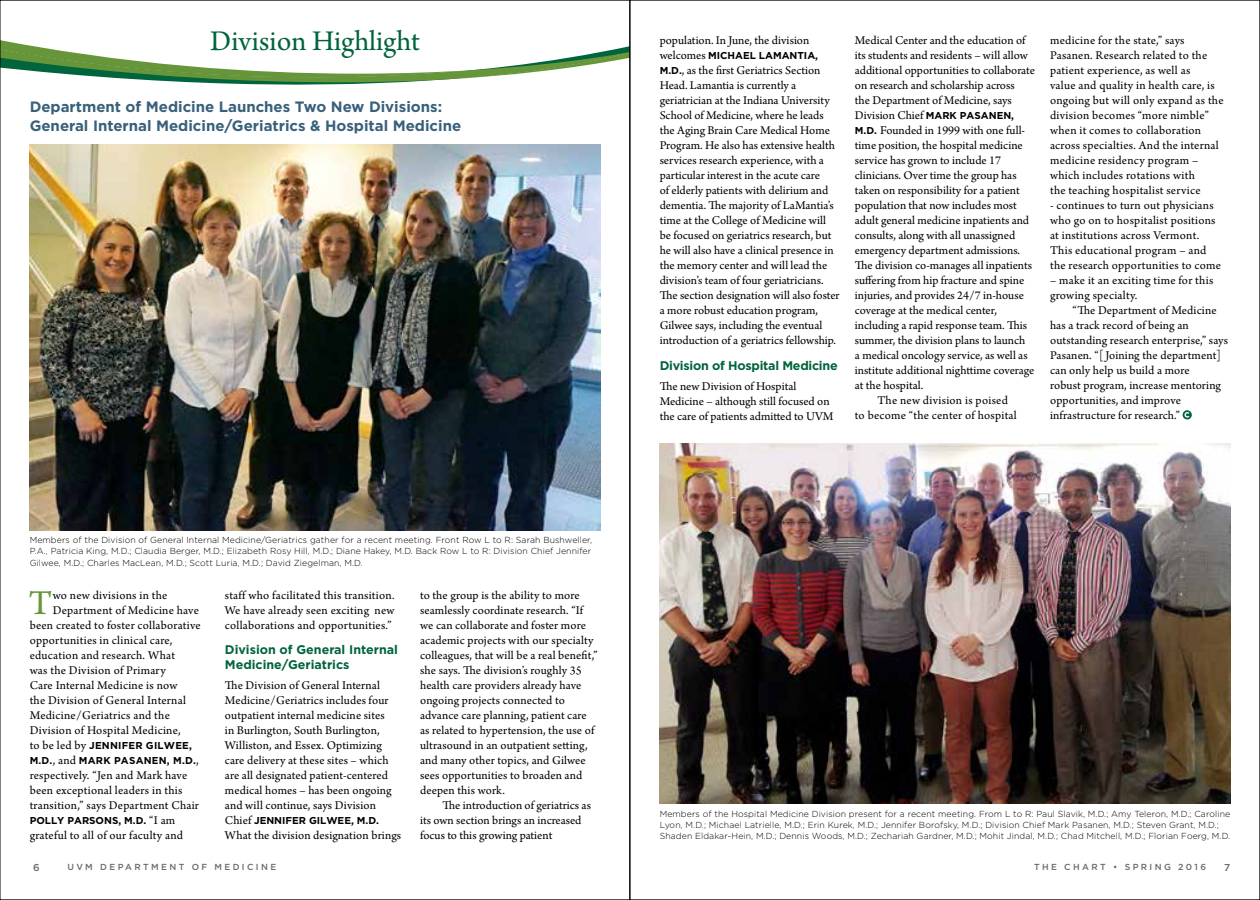
<style>
.page{position:relative;width:1260px;height:900px;background:#fff}
.page>*{position:absolute;margin:0;border:0;box-sizing:border-box;transform-origin:0 0}
.t1{font:36.75px "Arno Pro";color:#67963a}
.t2{font:30px "Arno Pro";color:#00643c}
.t3{font:700 15px/18.8px "Gotham";color:#39607a}
.t4{font:12.5px/15px "Arno Pro";letter-spacing:.005em;color:#000}
.t5{font:700 12.5px/15px "Gotham";color:#00643c}
.t6{font:700 12.5px "Gotham";letter-spacing:-.02em;color:#00643c}
.t7{font:700 10px "Gotham";color:#000}
.t8{font:500 10px "Gotham";color:#696a6d}
.t9{font:300 8.75px/11.2px "Gotham";letter-spacing:.01em;color:#000}
.t10{font:500 8.75px "Gotham";letter-spacing:.27em;color:#696a6d}
.s1{font-family:"Gotham";font-weight:700;font-size:10px}
.s2{font-family:"Arno Pro";font-weight:400;font-size:12.5px}
</style>
<div class="page">
<svg style="left:2px;top:40px;width:626px;height:45px"></svg>
<svg style="left:1183px;top:410px;width:9px;height:9px"></svg>
<svg style="left:1185px;top:412px;width:4px;height:6px"></svg>
<img style="left:660px;top:444px;width:570px;height:360px">
<img style="left:30px;top:145px;width:570px;height:385px">
<h2 class="t2" style="left:210px;top:24px;width:211px">Division Highlight</h2>
<p class="t3" style="left:30px;top:97px;width:433px">Department of Medicine Launches Two New Divisions:<br>General Internal Medicine/Geriatrics &amp; Hospital Medicine</p>
<p class="t9" style="left:30px;top:534px;width:564px;text-align:justify">Members of the Division of General Internal Medicine/Geriatrics gather for a recent meeting. Front Row L to R: Sarah Bushweller, P.A., Patricia King, M.D.; Claudia Berger, M.D.; Elizabeth Rosy Hill, M.D.; Diane Hakey, M.D. Back Row L to R: Division Chief Jennifer Gilwee, M.D.; Charles MacLean, M.D.; Scott Luria, M.D.; David Ziegelman, M.D.</p>
<h1 class="t1" style="left:29px;top:582px;width:25px">T</h1>
<p class="t4" style="left:53px;top:588px;width:116px">wo new divisions in the</p>
<p class="t4" style="left:53px;top:603px;width:148px">Department of Medicine have</p>
<p class="t4" style="left:30px;top:618px;width:173px">been created to foster collaborative</p>
<p class="t4" style="left:30px;top:633px;width:144px">opportunities in clinical care,</p>
<p class="t4" style="left:30px;top:648px;width:147px">education and research. What</p>
<p class="t4" style="left:30px;top:663px;width:138px">was the Division of Primary</p>
<p class="t4" style="left:30px;top:678px;width:149px">Care Internal Medicine is now</p>
<p class="t4" style="left:30px;top:693px;width:158px">the Division of General Internal</p>
<p class="t4" style="left:30px;top:708px;width:142px">Medicine/Geriatrics and the</p>
<p class="t4" style="left:30px;top:723px;width:152px">Division of Hospital Medicine,</p>
<p class="t4" style="left:30px;top:738px;width:96px">to be led by <span class="s1">Jennifer</span></p>
<p class="t7" style="left:146px;top:739px;width:48px">Gilwee,</p>
<p class="t7" style="left:30px;top:754px;width:100px">M.D.<span class="s2">, and</span> Mark Pasa</p>
<p class="t7" style="left:144px;top:754px;width:56px">nen, M.D.<span class="s2">,</span></p>
<p class="t4" style="left:30px;top:768px;width:171px">respectively. “Jen and Mark have been exceptional leaders in this transition,” says Department Chair</p>
<p class="t7" style="left:30px;top:814px;width:15px">Poll</p>
<p class="t7" style="left:57px;top:814px;width:26px">y Parso</p>
<p class="t7" style="left:104px;top:814px;width:73px">ns, M.D. <span class="s2">“I am</span></p>
<p class="t4" style="left:30px;top:828px;width:155px">grateful to all of our faculty and</p>
<p class="t4" style="left:225px;top:588px;width:171px;text-align:justify">staff who facilitated this transition.<br>We have already seen exciting new collaborations and opportunities.”</p>
<p class="t5" style="left:225px;top:642px;width:175px">Division of General Internal<br>Medicine/Geriatrics</p>
<p class="t4" style="left:225px;top:678px;width:168px">The Division of General Internal Medicine/Geriatrics includes four outpatient internal medicine sites in Burlington, South Burlington, Williston, and Essex. Optimizing care delivery at these sites – which are all designated patient-centered medical homes – has been ongoing and will continue, says Division</p>
<p class="t7" style="left:225px;top:815px;width:64px"><span class="s2">Chief</span> Jennifer</p>
<p class="t7" style="left:309px;top:815px;width:72px">Gilwee, M.D.</p>
<p class="t4" style="left:225px;top:828px;width:178px">What the division designation brings</p>
<p class="t8" style="left:33px;top:861px;width:8px">6</p>
<p class="t10" style="left:67px;top:861px;width:210px">UVM DEPARTMENT OF MEDICINE</p>
<p class="t4" style="left:420px;top:588px;width:179px">to the group is the ability to more seamlessly coordinate research. “If we can collaborate and foster more academic projects with our specialty colleagues, that will be a real benefit,” she says. The division’s roughly 35 health care providers already have ongoing projects connected to advance care planning, patient care as related to hypertension, the use of ultrasound in an outpatient setting, and many other topics, and Gilwee sees opportunities to broaden and deepen this work.</p>
<p class="t4" style="left:420px;top:798px;width:172px;text-indent:22px">The introduction of geriatrics as its own section brings an increased focus to this growing patient</p>
<p class="t4" style="left:660px;top:34px;width:151px">population. In June, the division welcomes <span class="s1">Michael</span></p>
<p class="t7" style="left:759px;top:50px;width:61px">LaMantia,</p>
<p class="t4" style="left:660px;top:64px;width:181px"><span class="s1">M.D.</span>, as the first Geriatrics Section Head. Lamantia is currently a geriatrician at the Indiana University School of Medicine, where he leads the Aging Brain Care Medical Home Program. He also has extensive health services research experience, with a particular interest in the acute care<br>of elderly patients with delirium and dementia. The majority of LaMantia’s time at the College of Medicine will be focused on geriatrics research, but he will also have a clinical presence in the memory center and will lead the division’s team of four geriatricians.<br>The section designation will also foster a more robust education program, Gilwee says, including the eventual introduction of a geriatrics fellowship.</p>
<p class="t6" style="left:660px;top:359px;width:180px">Division of Hospital Medicine</p>
<p class="t4" style="left:660px;top:379px;width:175px">The new Division of Hospital<br>Medicine – although still focused on the care of patients admitted to UVM</p>
<p class="t4" style="left:855px;top:34px;width:182px">Medical Center and the education of its students and residents – will allow additional opportunities to collaborate on research and scholarship across<br>the Department of Medicine, says Division Chief <span class="s1">Mar k Pasa</span></p>
<p class="t7" style="left:989px;top:110px;width:27px">nen,</p>
<p class="t4" style="left:855px;top:124px;width:172px"><span class="s1">M.D.</span> Founded in 1999 with one full-</p>
<p class="t4" style="left:855px;top:139px;width:170px">time position, the hospital medicine</p>
<p class="t4" style="left:855px;top:154px;width:148px">service has grown to include 17</p>
<p class="t4" style="left:855px;top:169px;width:163px">clinicians. Over time the group has</p>
<p class="t4" style="left:855px;top:184px;width:166px">taken on responsibility for a patient</p>
<p class="t4" style="left:855px;top:199px;width:163px">population that now includes most</p>
<p class="t4" style="left:855px;top:214px;width:176px">adult general medicine inpatients and</p>
<p class="t4" style="left:855px;top:229px;width:162px">consults, along with all unassigned</p>
<p class="t4" style="left:855px;top:244px;width:167px">emergency department admissions.</p>
<p class="t4" style="left:855px;top:259px;width:179px">The division co-manages all inpatients</p>
<p class="t4" style="left:855px;top:274px;width:171px">suffering from hip fracture and spine</p>
<p class="t4" style="left:855px;top:289px;width:171px">injuries, and provides 24/7 in-house</p>
<p class="t4" style="left:855px;top:304px;width:144px">coverage at the medical center,</p>
<p class="t4" style="left:855px;top:319px;width:174px">including a rapid response team. This</p>
<p class="t4" style="left:855px;top:334px;width:172px">summer, the division plans to launch</p>
<p class="t4" style="left:855px;top:349px;width:174px">a medical oncology service, as well as</p>
<p class="t4" style="left:855px;top:364px;width:181px">institute additional nighttime coverage</p>
<p class="t4" style="left:855px;top:379px;width:70px">at the hospital.</p>
<p class="t4" style="left:877px;top:394px;width:132px">The new division is poised</p>
<p class="t4" style="left:855px;top:409px;width:163px">to become “the center of hospital</p>
<p class="t4" style="left:1050px;top:34px;width:175px">medicine for the state,” says<br>Pasanen. Research related to the patient experience, as well as<br>value and quality in health care, is ongoing but will only expand as the division becomes “more nimble” when it comes to collaboration across specialties. And the internal medicine residency program – which includes rotations with<br>the teaching hospitalist service</p>
<p class="t4" style="left:1050px;top:199px;width:172px">- continues to turn out physicians who go on to hospitalist positions at institutions across Vermont.<br>This educational program – and the research opportunities to come</p>
<p class="t4" style="left:1050px;top:274px;width:165px">– make it an exciting time for this growing specialty.</p>
<p class="t4" style="left:1050px;top:304px;width:180px;text-indent:22px">“The Department of Medicine has a track record of being an outstanding research enterprise,” says<br>Pasanen. “[ Joining the department] can only help us build a more<br>robust program, increase mentoring opportunities, and improve infrastructure for research.”</p>
<p class="t9" style="left:660px;top:808px;width:572px">Members of the Hospital Medicine Division present for a recent meeting. From L to R: Paul Slavik, M.D.; Amy Teleron, M.D.; Caroline<br>Lyon, M.D.; Michael Latrielle, M.D.; Erin Kurek, M.D.; Jennifer Borofsky, M.D.; Division Chief Mark Pasanen, M.D.; Steven Grant, M.D.;<br>Shaden Eldakar-Hein, M.D.; Dennis Woods, M.D.; Zechariah Gardner, M.D.; Mohit Jindal, M.D.; Chad Mitchell, M.D.; Florian Foerg, M.D.</p>
<p class="t10" style="left:1034px;top:861px;width:174px">THE CHART • SPRING 2016</p>
<p class="t8" style="left:1224px;top:861px;width:8px">7</p>
</div>
